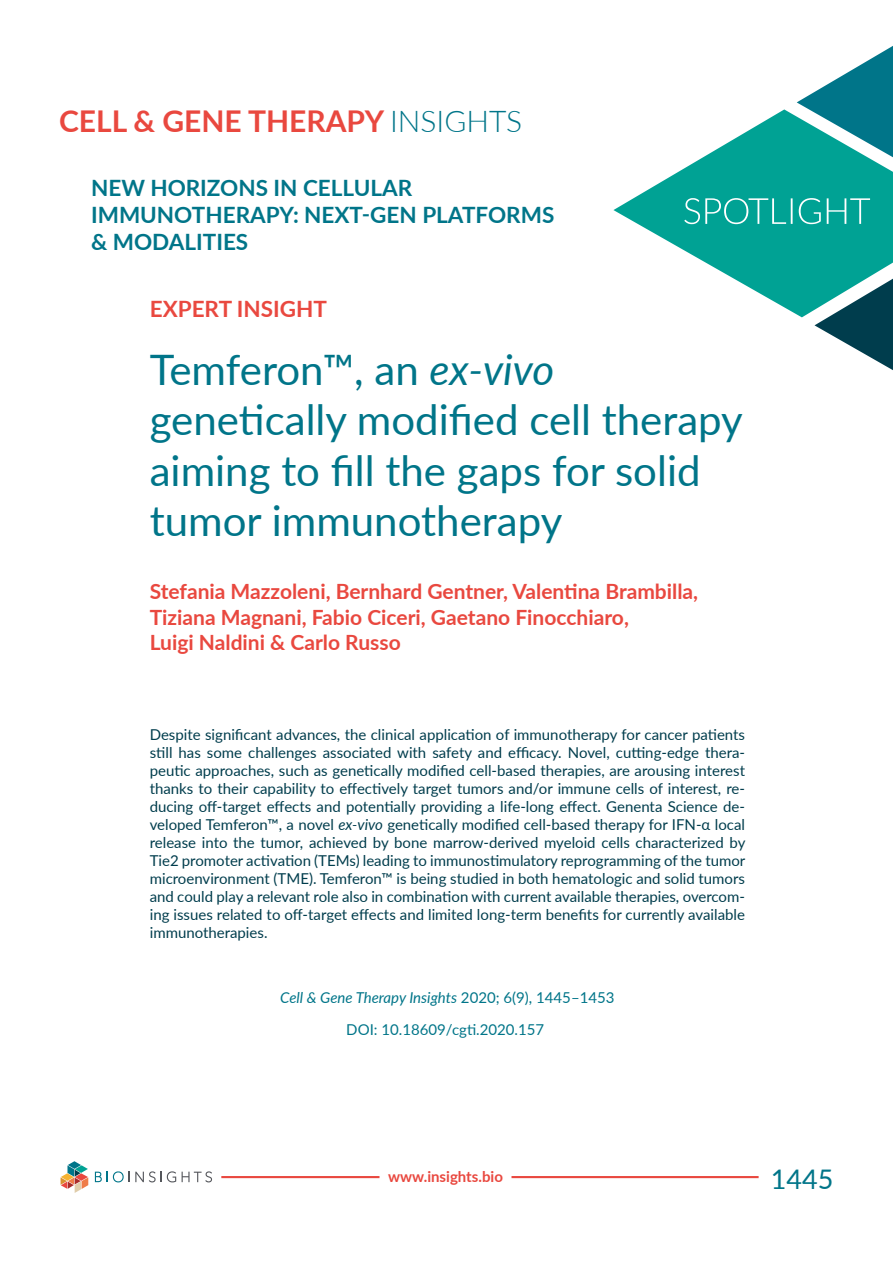
<style>
.page{position:relative;width:893px;height:1263px;background:#fff}
.page>*{position:absolute;margin:0;border:0;box-sizing:border-box;transform-origin:0 0}
.t1{font:42px/50.4px "Lato";color:#007589}
.t2{font:700 30px "Lato";color:#e9483f}
.t3{font:27px "Lato";color:#007589}
.t4{font:700 22.5px/27px "Lato";color:#007589}
.t5{font:700 22.5px "Lato";color:#e9483f}
.t6{font:700 21px/25.2px "Lato";color:#e9483f}
.t7{font:15px/18px "Lato";color:#003d4d;text-align:justify}
.t8{font:15px/31.2px "Lato";color:#007589;text-align:center}
.t9{font:700 15px "Lato";color:#e9483f}
.s1{font-weight:300;color:#007589}
.s2{font-style:italic}
</style>
<div class="page">
<svg style="left:95px;top:1171px;width:81px;height:11px"></svg>
<svg style="left:182px;top:1171px;width:30px;height:11px"></svg>
<svg style="left:61px;top:1161px;width:27px;height:32px"></svg>
<hr style="left:221px;top:1176px;width:588px;height:2px;background:#e9483f">
<div style="left:379px;top:1165px;width:132px;height:17px;background:#fff"></div>
<div style="left:759px;top:1172px;width:83px;height:17px;background:#fff"></div>
<svg style="left:797px;top:46px;width:96px;height:63px"></svg>
<svg style="left:613px;top:109px;width:280px;height:208px;fill:#00a294"></svg>
<svg style="left:814px;top:279px;width:79px;height:91px"></svg>
<svg style="left:684px;top:198px;width:186px;height:26px;background:#2bb1a6"></svg>
<h2 class="t2" style="left:59px;top:99px;width:465px">CELL &amp; GENE THERAPY <span class="s1">INSIGHTS</span></h2>
<h3 class="t4" style="left:91px;top:173px;width:465px">NEW HORIZONS IN CELLULAR<br>IMMUNOTHERAPY: NEXT-GEN PLATFORMS &amp; MODALITIES</h3>
<h3 class="t5" style="left:150px;top:292px;width:179px">EXPERT INSIGHT</h3>
<h1 class="t1" style="left:150px;top:342px;width:595px">Temferon™, an <span class="s2">ex-vivo </span>genetically modified cell therapy aiming to fill the gaps for solid tumor immunotherapy</h1>
<h3 class="t6" style="left:150px;top:578px;width:550px">Stefania Mazzoleni, Bernhard Gentner, Valentina Brambilla,<br>Tiziana Magnani, Fabio Ciceri, Gaetano Finocchiaro,<br>Luigi Naldini &amp; Carlo Russo</h3>
<p class="t7" style="left:150px;top:725px;width:597px">Despite significant advances, the clinical application of immunotherapy for cancer patients still has some challenges associated with safety and efficacy. Novel, cutting-edge thera&shy;peutic approaches, such as genetically modified cell-based therapies, are arousing interest thanks to their capability to effectively target tumors and/or immune cells of interest, re&shy;ducing off-target effects and potentially providing a life-long effect. Genenta Science de&shy;veloped Temferon™, a novel <span class="s2">ex-vivo</span> genetically modified cell-based therapy for IFN-α local release into the tumor, achieved by bone marrow-derived myeloid cells characterized by Tie2 promoter activation (TEMs) leading to immunostimulatory reprogramming of the tumor microenvironment (TME). Temferon™ is being studied in both hematologic and solid tumors and could play a relevant role also in combination with current available therapies, overcom&shy;ing issues related to off-target effects and limited long-term benefits for currently available immunotherapies.</p>
<p class="t8" style="left:280px;top:982px;width:336px"><span class="s2">Cell &amp; Gene Therapy Insights</span> 2020; 6(9), 1445–1453<br>DOI: 10.18609/cgti.2020.157</p>
<p class="t9" style="left:388px;top:1165px;width:116px">www.insights.bio</p>
<h3 class="t3" style="left:771px;top:1160px;width:64px">1445</h3>
</div>
